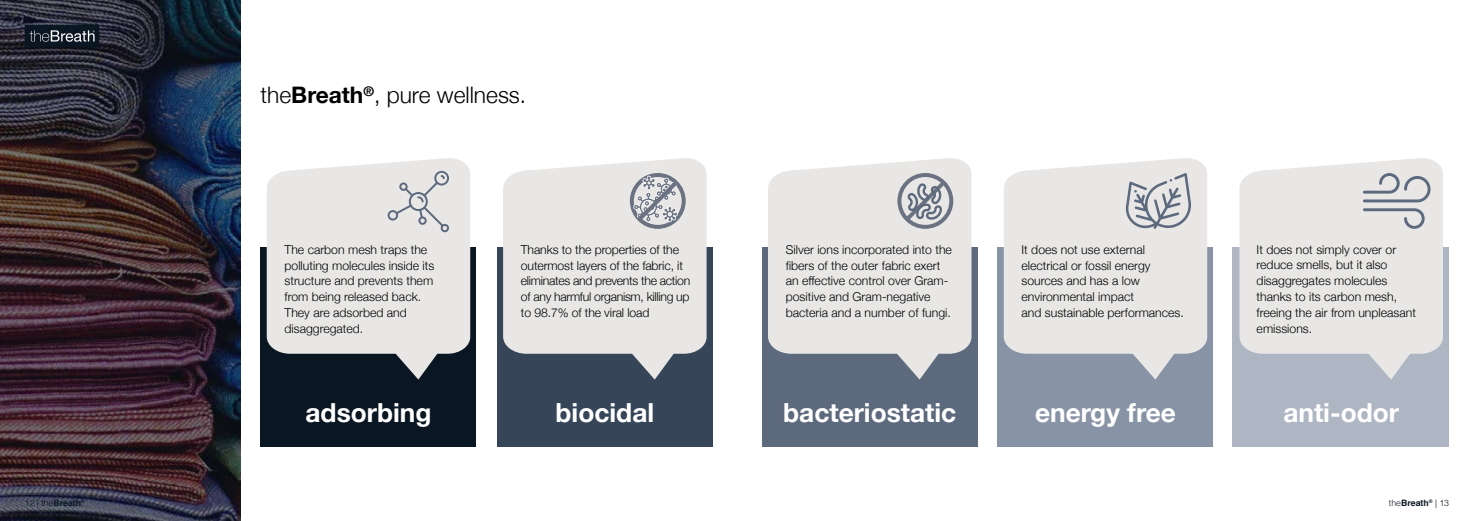
<style>
.page{position:relative;width:1474px;height:521px;background:#fff}
.page>*{position:absolute;margin:0;border:0;box-sizing:border-box;transform-origin:0 0}
.t1{font:700 26.25px "Helvetica Neue";color:#fff}
.t2{font:300 22.75px "Helvetica Neue";color:#000}
.t3{font:300 12.25px/15.8px "Helvetica Neue";color:#000}
.t4{font:300 8.75px "Helvetica";color:#0b1623}
.t5{font:700 5.08px "Helvetica";color:#0b1623}
.s1{font-weight:700}
</style>
<div class="page">
<div style="left:1232px;top:247px;width:217px;height:200px;background:#aeb6c4"></div>
<div style="left:997px;top:247px;width:216px;height:200px;background:#8893a5"></div>
<div style="left:761px;top:247px;width:216px;height:200px;background:#5d6a7e"></div>
<div style="left:497px;top:247px;width:215px;height:200px;background:#364558"></div>
<div style="left:260px;top:247px;width:216px;height:200px;background:#0b1623"></div>
<svg style="left:1239px;top:158px;width:203px;height:221px;fill:#e8e7e6"></svg>
<svg style="left:1003px;top:158px;width:204px;height:221px;fill:#e8e7e6"></svg>
<svg style="left:768px;top:158px;width:203px;height:221px;background:#d8d9db"></svg>
<svg style="left:503px;top:158px;width:203px;height:221px;background:#d4d5d6"></svg>
<svg style="left:267px;top:158px;width:203px;height:221px;background:#cfcfd0"></svg>
<svg style="left:1362px;top:173px;width:68px;height:29px;background:#c4c7cb"></svg>
<svg style="left:1362px;top:208px;width:62px;height:21px"></svg>
<svg style="left:630px;top:173px;width:55px;height:56px;background:#b8bbc0"></svg>
<svg style="left:1125px;top:173px;width:66px;height:56px;background:#c1c4c9"></svg>
<svg style="left:387px;top:171px;width:62px;height:61px;background:#d4d5d7"></svg>
<svg style="left:897px;top:173px;width:56px;height:56px;background:#b3b6bc"></svg>
<img style="left:0;top:0;width:241px;height:521px">
<svg style="left:25px;top:25px;width:74px;height:22px;background:#2b3440"></svg>
<p class="t4" style="left:25px;top:495px;width:58px">12 | the<span class="s1">Breath</span></p>
<p class="t5" style="left:81px;top:497px;width:5px">®</p>
<h2 class="t2" style="left:260px;top:77px;width:267px">the<span class="s1">Breath</span><sup>®</sup>, pure wellness.</h2>
<p class="t3" style="left:284px;top:241px;width:151px">The carbon mesh traps the polluting molecules inside its structure and prevents them from being released back.<br>They are adsorbed and disaggregated.</p>
<p class="t3" style="left:521px;top:241px;width:171px">Thanks to the properties of the outermost layers of the fabric, it eliminates and prevents the action of any harmful organism, killing up to 98.7% of the viral load</p>
<p class="t3" style="left:785px;top:241px;width:168px">Silver ions incorporated into the fibers of the outer fabric exert an effective control over Gram&shy;positive and Gram-negative bacteria and a number of fungi.</p>
<p class="t3" style="left:1021px;top:241px;width:164px">It does not use external electrical or fossil energy sources and has a low environmental impact<br>and sustainable performances.</p>
<p class="t3" style="left:1256px;top:241px;width:161px">It does not simply cover or reduce smells, but it also disaggregates molecules thanks to its carbon mesh, freeing the air from unpleasant emissions.</p>
<h1 class="t1" style="left:305px;top:392px;width:127px">adsorbing</h1>
<h1 class="t1" style="left:555px;top:392px;width:100px">biocidal</h1>
<h1 class="t1" style="left:783px;top:392px;width:174px">bacteriostatic</h1>
<h1 class="t1" style="left:1035px;top:392px;width:142px">energy free</h1>
<h1 class="t1" style="left:1283px;top:392px;width:117px">anti-odor</h1>
<p class="t4" style="left:1388px;top:495px;width:62px">the<span class="s1">Breath</span><sup>®</sup> | 13</p>
</div>
